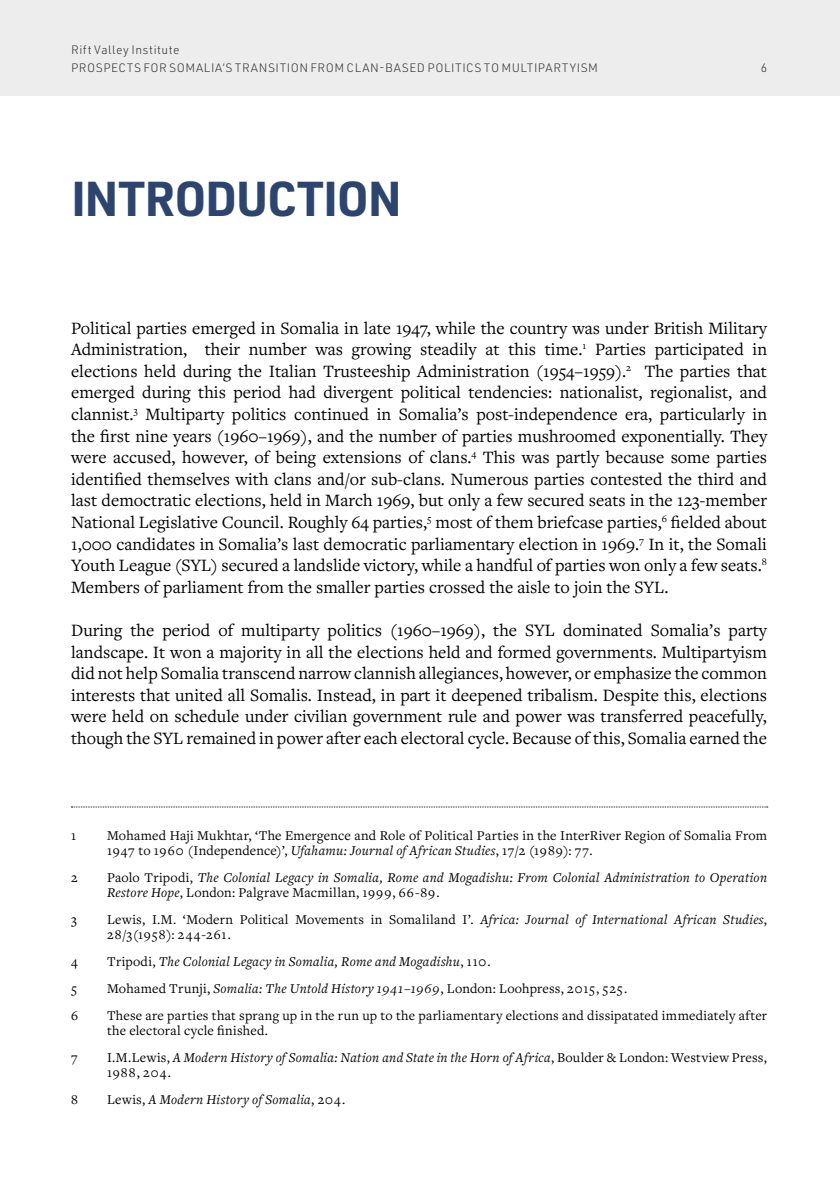
<style>
.page{position:relative;width:840px;height:1188px;background:#fff}
.page>*{position:absolute;margin:0;border:0;box-sizing:border-box;transform-origin:0 0}
.t1{font:700 48px "URWDIN";letter-spacing:-.025em;color:#2d456e}
.t2{font:18px/21.6px "Freight Text Pro";color:#000;text-align:justify}
.t3{font:14px/15px "Freight Text Pro";letter-spacing:.015em;color:#000}
.t4{font:italic 14px/15px "Freight Text Pro";letter-spacing:.02em;color:#000}
.t5{font:300 12px/18px "URWDIN";letter-spacing:.045em;color:#383839}
.s1{font-style:italic}
.s2{font-style:normal}
</style>
<div class="page">
<div style="left:0;top:0;width:840px;height:96px;background:#ededee"></div>
<svg style="left:71px;top:807px;width:697px;height:1px"></svg>
<p class="t5" style="left:71px;top:40px;width:528px">Rift Valley Institute<br>PROSPECTS FOR SOMALIA’S TRANSITION FROM CLAN-BASED POLITICS TO MULTIPARTYISM</p>
<h1 class="t1" style="left:71px;top:166px;width:332px">INTRODUCTION</h1>
<p class="t5" style="left:761px;top:58px;width:8px">6</p>
<p class="t2" style="left:71px;top:316px;width:698px">Political parties emerged in Somalia in late 1947, while the country was under British Military Administration, their number was growing steadily at this time.<sup>1</sup> Parties participated in elections held during the Italian Trusteeship Administration (1954–1959).<sup>2</sup> The parties that emerged during this period had divergent political tendencies: nationalist, regionalist, and clannist.<sup>3</sup> Multiparty politics continued in Somalia’s post-independence era, particularly in the first nine years (1960–1969), and the number of parties mushroomed exponentially. They were accused, however, of being extensions of clans.<sup>4</sup> This was partly because some parties identified themselves with clans and/or sub-clans. Numerous parties contested the third and last democtratic elections, held in March 1969, but only a few secured seats in the 123-member National Legislative Council. Roughly 64 parties,<sup>5</sup> most of them briefcase parties,<sup>6</sup> fielded about 1,000 candidates in Somalia’s last democratic parliamentary election in 1969.<sup>7</sup> In it, the Somali Youth League (SYL) secured a landslide victory, while a handful of parties won only a few seats.<sup>8<br></sup>Members of parliament from the smaller parties crossed the aisle to join the SYL.</p>
<p class="t2" style="left:71px;top:619px;width:698px">During the period of multiparty politics (1960–1969), the SYL dominated Somalia’s party landscape. It won a majority in all the elections held and formed governments. Multipartyism did not help Somalia transcend narrow clannish allegiances, however, or emphasize the common interests that united all Somalis. Instead, in part it deepened tribalism. Despite this, elections were held on schedule under civilian government rule and power was transferred peacefully, though the SYL remained in power after each electoral cycle. Because of this, Somalia earned the</p>
<p class="t3" style="left:71px;top:828px;width:7px">1</p>
<p class="t3" style="left:107px;top:828px;width:662px">Mohamed Haji Mukhtar, ‘The Emergence and Role of Political Parties in the InterRiver Region of Somalia From<br>1947 to 1960 (Independence)’, <span class="s1">Ufahamu: Journal of African Studies</span>, 17/2 (1989): 77.</p>
<p class="t3" style="left:71px;top:870px;width:8px">2</p>
<p class="t4" style="left:107px;top:870px;width:662px"><span class="s2">Paolo Tripodi,</span> The Colonial Legacy in Somalia, Rome and Mogadishu: From Colonial Administration to Operation<br>Restore Hope<span class="s2">, London: Palgrave Macmillan, 1999, 66-89.</span></p>
<p class="t3" style="left:71px;top:912px;width:7px">3</p>
<p class="t3" style="left:107px;top:912px;width:662px">Lewis, I.M. ‘Modern Political Movements in Somaliland I’. <span class="s1">Africa: Journal of International African Studies</span>,<br>28/3(1958): 244-261.</p>
<p class="t3" style="left:71px;top:954px;width:8px">4</p>
<p class="t4" style="left:107px;top:954px;width:385px"><span class="s2">Tripodi,</span> The Colonial Legacy in Somalia, Rome and Mogadishu<span class="s2">, 110.</span></p>
<p class="t3" style="left:71px;top:981px;width:7px">5</p>
<p class="t3" style="left:107px;top:981px;width:522px">Mohamed Trunji, <span class="s1">Somalia: The Untold History 1941–1969</span>, London: Loohpress, 2015, 525.</p>
<p class="t3" style="left:71px;top:1008px;width:8px">6</p>
<p class="t3" style="left:107px;top:1008px;width:662px">These are parties that sprang up in the run up to the parliamentary elections and dissipatated immediately after the electoral cycle finished.</p>
<p class="t3" style="left:71px;top:1050px;width:8px">7</p>
<p class="t4" style="left:107px;top:1050px;width:661px"><span class="s2">I.M.Lewis,</span> A Modern History of Somalia: Nation and State in the Horn of Africa<span class="s2">, Boulder &amp; London: Westview Press,<br>1988, 204.</span></p>
<p class="t3" style="left:71px;top:1092px;width:8px">8</p>
<p class="t4" style="left:107px;top:1092px;width:240px"><span class="s2">Lewis,</span> A Modern History of Somalia<span class="s2">, 204.</span></p>
</div>
